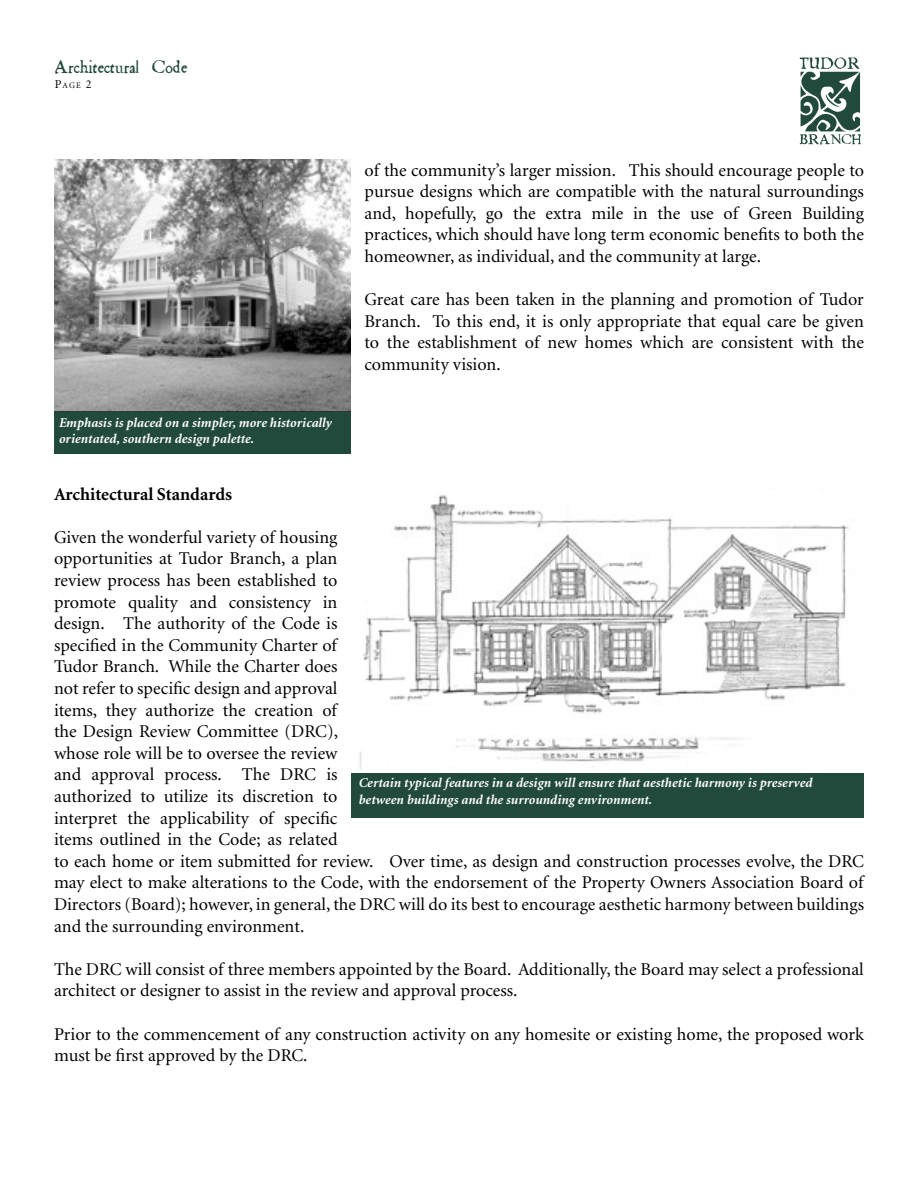
<style>
.page{position:relative;width:918px;height:1188px;background:#fff}
.page>*{position:absolute;margin:0;border:0;box-sizing:border-box;transform-origin:0 0}
.t1{font:18px/21.6px "Minion";color:#000}
.t2{font:700 18px "Minion";color:#000}
.t3{font:18px "Chap";color:#21493c}
.t4{font:italic 700 13.5px/16.2px "Minion";color:#fff}
.t5{font:8.4px "Minion";color:#000}
.s1{font-size:12px}
</style>
<div class="page">
<img style="left:359px;top:495px;width:490px;height:274px">
<div style="left:351px;top:773px;width:513px;height:44px;background:#21493c"></div>
<img style="left:799px;top:57px;width:62px;height:88px">
<img style="left:54px;top:160px;width:297px;height:251px">
<div style="left:54px;top:412px;width:297px;height:42px;background:#21493c"></div>
<p class="t3" style="left:55px;top:60px;width:134px">Architectural Code</p>
<p class="t5" style="left:55px;top:81px;width:38px"><span class="s1">P</span>AGE <span class="s1">2</span></p>
<p class="t4" style="left:59px;top:415px;width:274px">Emphasis is placed on a simpler, more historically orientated, southern design palette.</p>
<p class="t1" style="left:364px;top:160px;width:501px;text-align:justify">of the community’s larger mission. This should encourage people to pursue designs which are compatible with the natural surroundings and, hopefully, go the extra mile in the use of Green Building practices, which should have long term economic benefits to both the homeowner, as individual, and the community at large.</p>
<p class="t1" style="left:364px;top:289px;width:501px;text-align:justify">Great care has been taken in the planning and promotion of Tudor Branch. To this end, it is only appropriate that equal care be given to the establishment of new homes which are consistent with the community vision.</p>
<p class="t2" style="left:54px;top:485px;width:180px">Architectural Standards</p>
<p class="t1" style="left:54px;top:527px;width:812px">Given the wonderful variety of housing<br>opportunities at Tudor Branch, a plan<br>review process has been established to<br>promote quality and consistency in<br>design. The authority of the Code is<br>specified in the Community Charter of<br>Tudor Branch. While the Charter does<br>not refer to specific design and approval<br>items, they authorize the creation of<br>the Design Review Committee (DRC),<br>whose role will be to oversee the review<br>and approval process. The DRC is<br>authorized to utilize its discretion to<br>interpret the applicability of specific<br>items outlined in the Code; as related<br>to each home or item submitted for review. Over time, as design and construction processes evolve, the DRC may elect to make alterations to the Code, with the endorsement of the Property Owners Association Board of Directors (Board); however, in general, the DRC will do its best to encourage aesthetic harmony between buildings and the surrounding environment.</p>
<p class="t1" style="left:54px;top:959px;width:811px">The DRC will consist of three members appointed by the Board. Additionally, the Board may select a professional architect or designer to assist in the review and approval process.</p>
<p class="t1" style="left:54px;top:1024px;width:812px">Prior to the commencement of any construction activity on any homesite or existing home, the proposed work must be first approved by the DRC.</p>
<p class="t4" style="left:359px;top:775px;width:455px">Certain typical features in a design will ensure that aesthetic harmony is preserved between buildings and the surrounding environment.</p>
</div>
